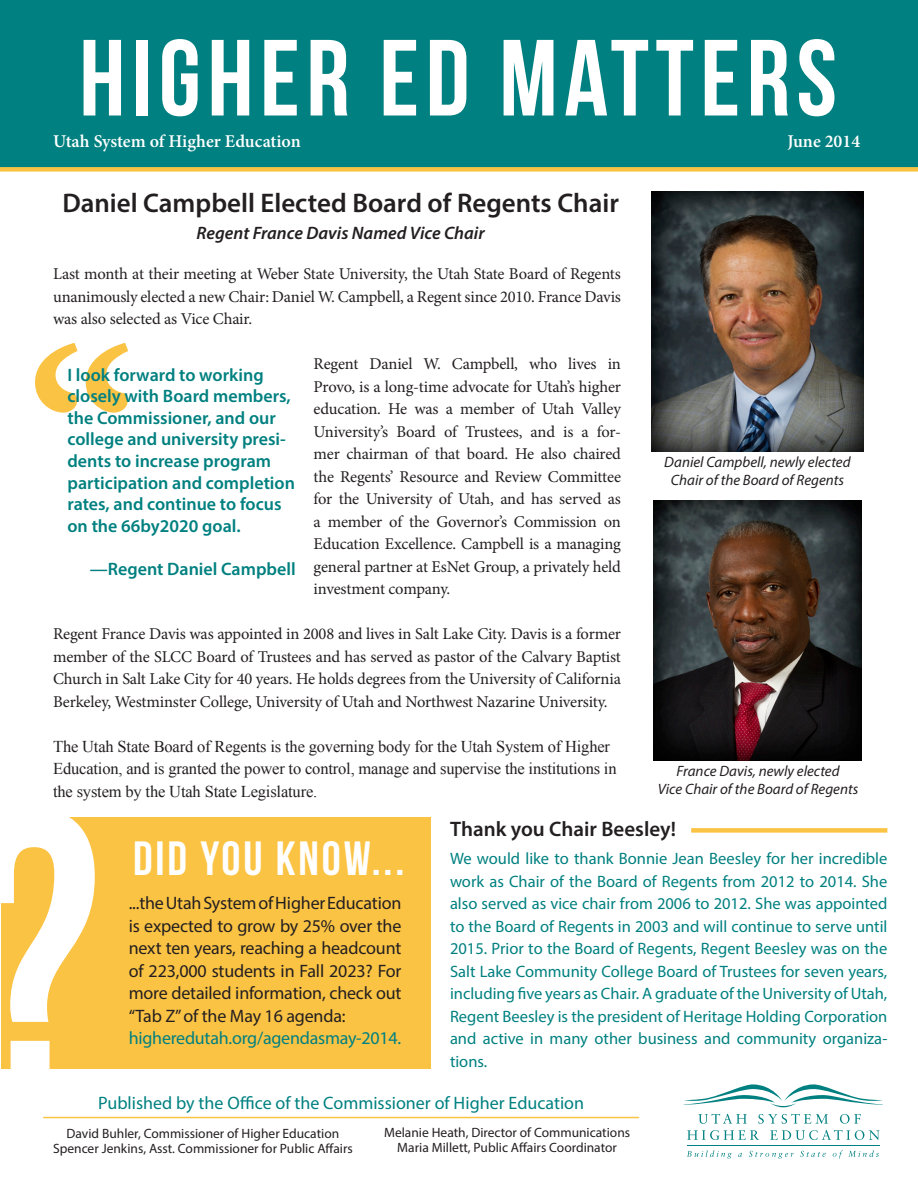
<style>
.page{position:relative;width:918px;height:1188px;background:#fff}
.page>*{position:absolute;margin:0;border:0;box-sizing:border-box;transform-origin:0 0}
.t1{font:385.8px "Bebas Neue";color:#fff;scale:.95 1}
.Paragraph_Style_2{font:600 262.5px "Minion Pro";color:#fbc344}
.t2{font:108px "Bebas Neue";letter-spacing:.06em;color:#fff}
.t3{font:48px "Bebas Neue";letter-spacing:.06em;color:#fff}
.Heading_1_black{font:600 27px "Myriad Pro";color:#231f20}
.Heading_1_black-2{font:600 21px "Myriad Pro";color:#231f20}
.Paragraph_Style_2-2{font:600 18px/21.6px "Myriad Pro";color:#008080}
.Paragraph_Style{font:18px/22.5px "Myriad Pro";letter-spacing:-.01em;color:#231f20;text-align:justify}
.Paragraph_Style-2{font:18px "Myriad Pro";color:#008080}
.t4{font:600 18px "Minion Pro";color:#fff}
.Heading_1_black-3{font:italic 600 18px "Myriad Pro";color:#231f20}
.Paragraph_Style-3{font:16.5px/22.5px "Minion Pro";letter-spacing:-.015em;color:#231f20;text-align:justify}
.Paragraph_Style-4{font:16.5px/22.5px "Myriad Pro";color:#008080;text-align:justify}
.t5{font:16.5px/22.5px "Times New Roman";letter-spacing:-.01em;color:#231f20}
.Heading_1_White{font:italic 15px/18px "Myriad Pro";color:#231f20;text-align:center}
.t6{font:13.5px "Myriad Pro";color:#231f20}
</style>
<div class="page">
<div style="left:0;top:0;width:918px;height:167px;background:#008080"></div>
<div style="left:0;top:167px;width:918px;height:5px;background:#fbc344"></div>
<hr style="left:43px;top:1117px;width:596px;height:1px;background:#fbc344">
<div style="left:1px;top:817px;width:430px;height:252px;background:#fbc344"></div>
<div style="left:691px;top:828px;width:196px;height:5px;background:#fbc344"></div>
<img style="left:652px;top:191px;width:211px;height:261px">
<img style="left:653px;top:500px;width:209px;height:261px">
<svg style="left:698px;top:1114px;width:49px;height:10px"></svg>
<svg style="left:758px;top:1114px;width:70px;height:10px"></svg>
<svg style="left:840px;top:1114px;width:21px;height:10px"></svg>
<svg style="left:687px;top:1130px;width:72px;height:10px"></svg>
<svg style="left:770px;top:1130px;width:110px;height:10px"></svg>
<hr style="left:687px;top:1145px;width:193px;height:1px;background:#008080">
<svg style="left:687px;top:1150px;width:45px;height:9px"></svg>
<svg style="left:738px;top:1153px;width:4px;height:4px"></svg>
<svg style="left:749px;top:1151px;width:45px;height:8px"></svg>
<svg style="left:800px;top:1151px;width:26px;height:6px"></svg>
<svg style="left:833px;top:1150px;width:46px;height:9px"></svg>
<svg style="left:684px;top:1084px;width:199px;height:23px"></svg>
<p class="t2" style="left:79px;top:19px;width:759px">HIGHER ED MATTERS</p>
<p class="t4" style="left:53px;top:129px;width:249px">Utah System of Higher Education</p>
<p class="t4" style="left:787px;top:129px;width:74px">June 2014</p>
<p class="Heading_1_black" style="left:62px;top:185px;width:558px">Daniel Campbell Elected Board of Regents Chair</p>
<p class="Heading_1_black-3" style="left:197px;top:221px;width:290px">Regent France Davis Named Vice Chair</p>
<p class="Paragraph_Style-3" style="left:53px;top:263px;width:569px">Last month at their meeting at Weber State University, the Utah State Board of Regents unanimously elected a new Chair: Daniel W. Campbell, a Regent since 2010. France Davis was also selected as Vice Chair.</p>
<p class="Paragraph_Style-3" style="left:314px;top:353px;width:309px">Regent Daniel W. Campbell, who lives in Provo, is a long-time advocate for Utah’s higher education. He was a member of Utah Valley University’s Board of Trustees, and is a for&shy;mer chairman of that board. He also chaired the Regents’ Resource and Review Committee for the University of Utah, and has served as a member of the Governor’s Commission on Education Excellence. Campbell is a managing general partner at EsNet Group, a privately held investment company.</p>
<p class="Paragraph_Style-3" style="left:53px;top:623px;width:569px">Regent France Davis was appointed in 2008 and lives in Salt Lake City. Davis is a former member of the SLCC Board of Trustees and has served as pastor of the Calvary Baptist Church in Salt Lake City for 40 years. He holds degrees from the University of California Berkeley, Westminster College, University of Utah and Northwest Nazarine University.</p>
<p class="t5" style="left:53px;top:734px;width:565px">The Utah State Board of Regents is the governing body for the Utah System of Higher<br>Education, and is granted the power to control, manage and supervise the institutions in the system by the Utah State Legislature.</p>
<p class="Paragraph_Style_2" style="left:26px;top:266px;width:114px">“</p>
<p class="Paragraph_Style_2-2" style="left:68px;top:363px;width:229px">I look forward to working closely with Board members, the Commissioner, and our college and university presi&shy;dents to increase program participation and completion rates, and continue to focus on the 66by2020 goal.</p>
<p class="Paragraph_Style_2-2" style="left:90px;top:558px;width:207px">—Regent Daniel Campbell</p>
<p class="Heading_1_White" style="left:664px;top:453px;width:188px">Daniel Campbell, newly elected<br>Chair of the Board of Regents</p>
<p class="Heading_1_White" style="left:658px;top:762px;width:202px">France Davis, newly elected<br>Vice Chair of the Board of Regents</p>
<p class="t1" style="left:-32px;top:737px;width:141px">?</p>
<p class="t3" style="left:133px;top:832px;width:273px">DID YOU KNOW...</p>
<p class="Paragraph_Style" style="left:129px;top:891px;width:274px">...the Utah System of Higher Education is expected to grow by 25% over the next ten years, reaching a headcount of 223,000 students in Fall 2023? For more detailed information, check out “Tab Z” of the May 16 agenda:</p>
<p class="Paragraph_Style-2" style="left:129px;top:1027px;width:274px">higheredutah.org/agendasmay-2014.</p>
<p class="Heading_1_black-2" style="left:450px;top:815px;width:227px">Thank you Chair Beesley!</p>
<p class="Paragraph_Style-4" style="left:450px;top:847px;width:439px">We would like to thank Bonnie Jean Beesley for her incredible work as Chair of the Board of Regents from 2012 to 2014. She also served as vice chair from 2006 to 2012. She was appointed to the Board of Regents in 2003 and will continue to serve until 2015. Prior to the Board of Regents, Regent Beesley was on the Salt Lake Community College Board of Trustees for seven years, including five years as Chair. A graduate of the University of Utah, Regent Beesley is the president of Heritage Holding Corporation and active in many other business and community organiza&shy;tions.</p>
<p class="Paragraph_Style-2" style="left:98px;top:1092px;width:487px">Published by the Office of the Commissioner of Higher Education</p>
<p class="t6" style="left:67px;top:1125px;width:274px">David Buhler, Commissioner of Higher Education</p>
<p class="t6" style="left:53px;top:1140px;width:301px">Spencer Jenkins, Asst. Commissioner for Public Affairs</p>
<p class="t6" style="left:384px;top:1124px;width:248px">Melanie Heath, Director of Communications</p>
<p class="t6" style="left:397px;top:1139px;width:221px">Maria Millett, Public Affairs Coordinator</p>
</div>
